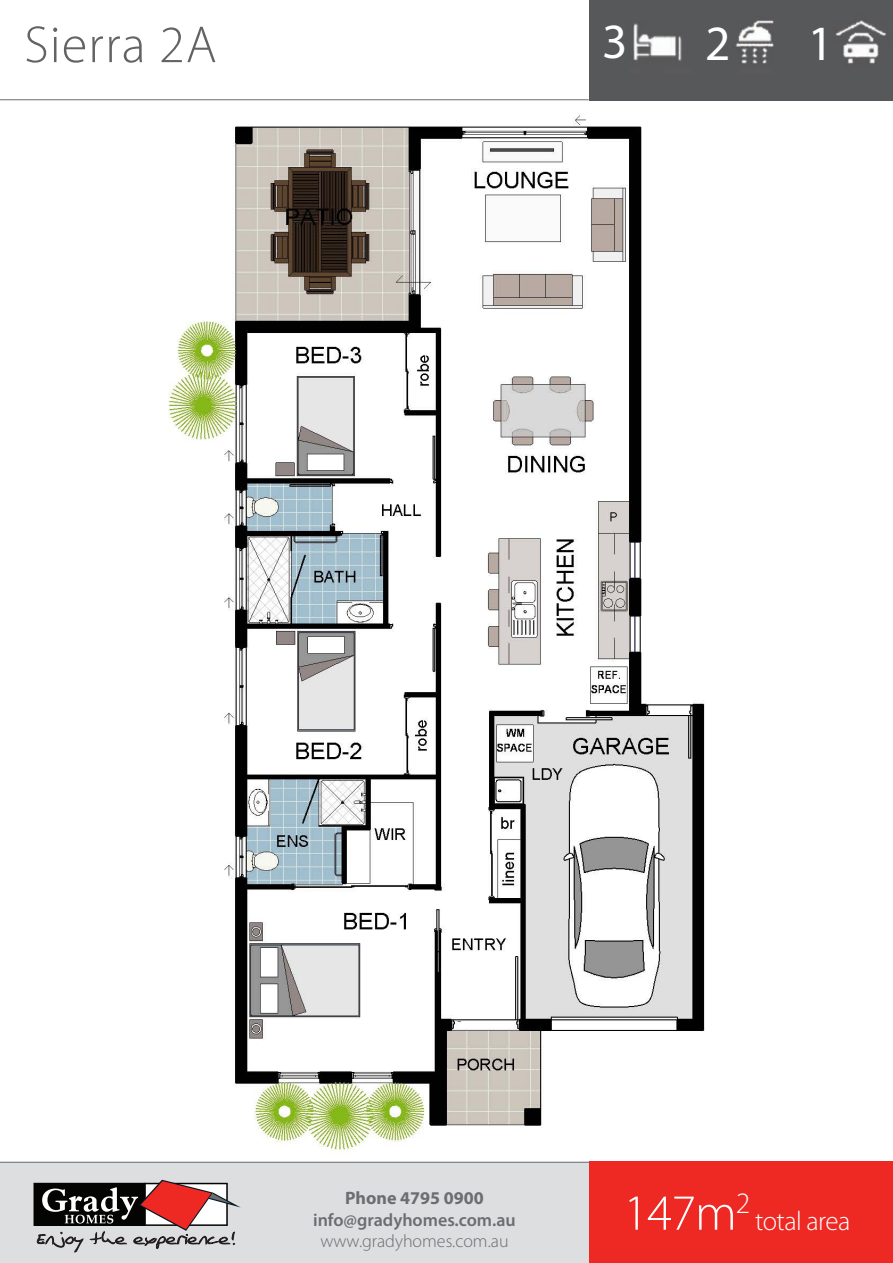
<style>
.page{position:relative;width:893px;height:1263px;background:#fff}
.page>*{position:absolute;margin:0;border:0;box-sizing:border-box;transform-origin:0 0}
.t1{font:300 52.5px "Myriad Pro";letter-spacing:.02em;color:#636366}
.t2{font:300 51px "Myriad Pro";color:#fff}
.t3{font:49.5px "Myriad Pro";color:#fff}
.t4{font:300 27px "Myriad Pro";letter-spacing:-.02em;color:#fff}
.t5{font:600 18px "Myriad Pro";color:#6c6d70}
.t6{font:300 18px "Myriad Pro";color:#6c6d70}
.t7{font:700 18px "Myriad Pro";color:#6c6d70}
</style>
<div class="page">
<img style="left:160px;top:100px;width:566px;height:1062px">
<img style="left:589px;top:0;width:304px;height:100px">
<div style="left:0;top:1163px;width:589px;height:100px;background:#dddee0"></div>
<div style="left:589px;top:1162px;width:304px;height:101px;background:#ee2823"></div>
<svg style="left:34px;top:1180px;width:207px;height:72px;background:#978080"></svg>
<hr style="left:0;top:1162px;width:589px;height:1px;background:#6c6d70">
<hr style="left:0;top:99px;width:589px;height:1px;background:#6c6d70">
<p class="t3" style="left:602px;top:11px;width:27px">3</p>
<p class="t1" style="left:24px;top:16px;width:194px">Sierra 2A</p>
<p class="t3" style="left:705px;top:13px;width:27px">2</p>
<p class="t3" style="left:808px;top:13px;width:27px">1</p>
<p class="t7" style="left:345px;top:1186px;width:140px">Phone 4795 0900</p>
<p class="t5" style="left:313px;top:1208px;width:204px">info@gradyhomes.com.au</p>
<p class="t6" style="left:320px;top:1231px;width:190px">www.gradyhomes.com.au</p>
<p class="t2" style="left:623px;top:1185px;width:128px">147m<sup>2</sup></p>
<p class="t4" style="left:755px;top:1206px;width:97px">total area</p>
</div>
